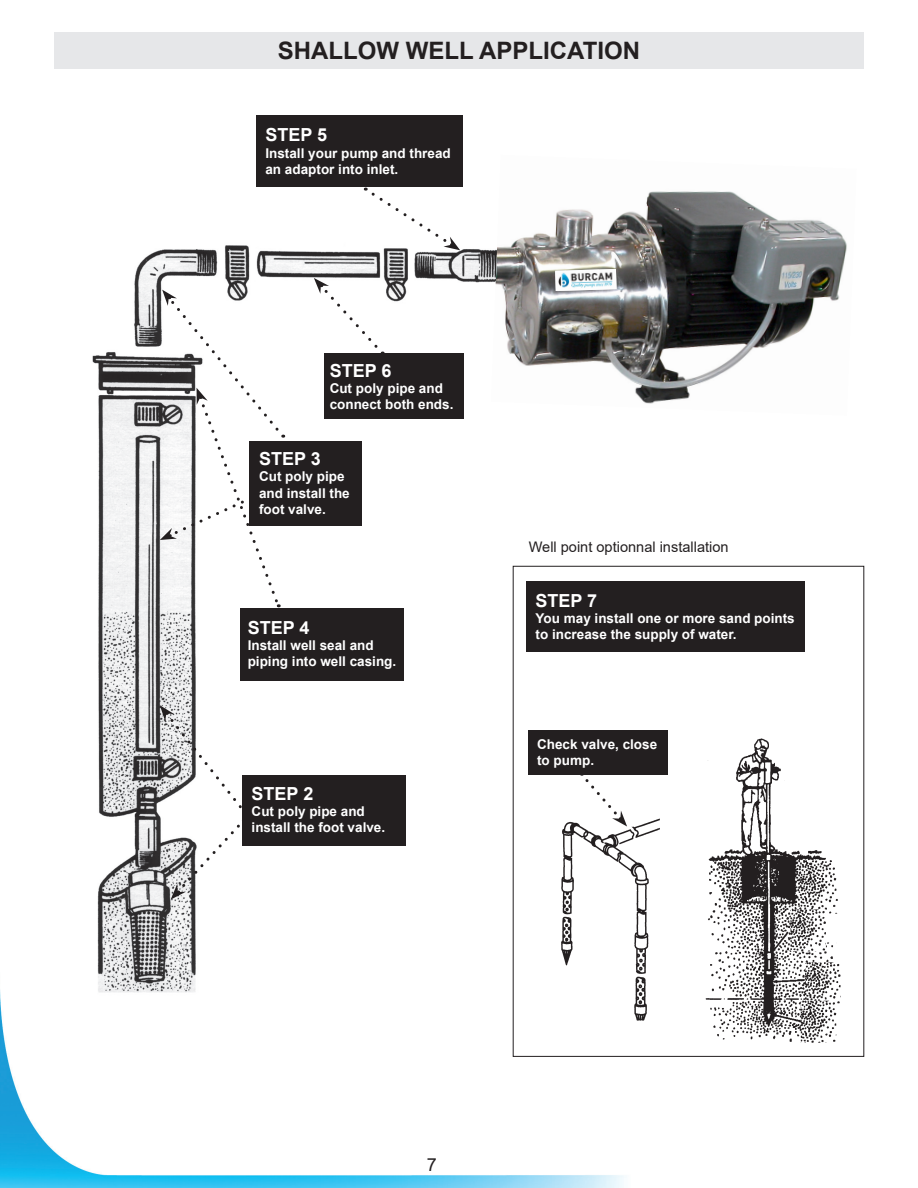
<style>
.page{position:relative;width:918px;height:1188px;background:#fff}
.page>*{position:absolute;margin:0;border:0;box-sizing:border-box;transform-origin:0 0}
.t1{font:700 24px "Arial";color:#231f20}
.t2{font:700 18px "Arial";color:#fff}
.t3{font:18px "Arial";color:#231f20}
.t4{font:14.55px "Arial";color:#231f20}
.t5{font:700 13.5px/16.2px "Arial";color:#fff}
</style>
<div class="page">
<img style="left:0;top:973px;width:624px;height:215px">
<img style="left:74px;top:245px;width:434px;height:765px">
<img style="left:705px;top:738px;width:136px;height:305px">
<div style="left:249px;top:441px;width:113px;height:85px;background:#231f20"></div>
<div style="left:240px;top:608px;width:164px;height:73px;background:#231f20"></div>
<div style="left:256px;top:115px;width:207px;height:72px;background:#231f20"></div>
<div style="left:324px;top:354px;width:139px;height:65px;background:#231f20"></div>
<div style="left:526px;top:581px;width:279px;height:71px;background:#231f20"></div>
<div style="left:528px;top:730px;width:140px;height:45px;background:#231f20"></div>
<div style="left:54px;top:32px;width:810px;height:37px;background:#e6e7e9"></div>
<div style="left:242px;top:775px;width:164px;height:70px;background:#231f20"></div>
<svg style="left:581px;top:775px;width:31px;height:33px"></svg>
<svg style="left:314px;top:278px;width:69px;height:77px"></svg>
<svg style="left:160px;top:705px;width:86px;height:195px"></svg>
<svg style="left:160px;top:290px;width:124px;height:317px"></svg>
<img style="left:540px;top:811px;width:120px;height:217px">
<svg style="left:365px;top:188px;width:95px;height:62px"></svg>
<img style="left:491px;top:191px;width:356px;height:225px">
<img style="left:555px;top:269px;width:62px;height:22px">
<p class="t1" style="left:278px;top:34px;width:364px">SHALLOW WELL APPLICATION</p>
<p class="t2" style="left:265px;top:122px;width:63px">STEP 5</p>
<p class="t5" style="left:265px;top:145px;width:187px">Install your pump and thread an adaptor into inlet.</p>
<p class="t2" style="left:330px;top:358px;width:63px">STEP 6</p>
<p class="t5" style="left:330px;top:380px;width:125px">Cut poly pipe and connect both ends.</p>
<p class="t2" style="left:259px;top:446px;width:63px">STEP 3</p>
<p class="t5" style="left:259px;top:469px;width:92px">Cut poly pipe and install the foot valve.</p>
<p class="t2" style="left:248px;top:615px;width:63px">STEP 4</p>
<p class="t5" style="left:248px;top:638px;width:150px">Install well seal and piping into well casing.</p>
<p class="t2" style="left:252px;top:781px;width:63px">STEP 2</p>
<p class="t5" style="left:252px;top:803px;width:135px">Cut poly pipe and install the foot valve.</p>
<p class="t4" style="left:529px;top:537px;width:201px">Well point optionnal installation</p>
<p class="t2" style="left:536px;top:588px;width:63px">STEP 7</p>
<p class="t5" style="left:536px;top:610px;width:261px">You may install one or more sand points to increase the supply of water.</p>
<p class="t5" style="left:537px;top:736px;width:122px">Check valve, close to pump.</p>
<p class="t3" style="left:427px;top:1152px;width:12px">7</p>
</div>
